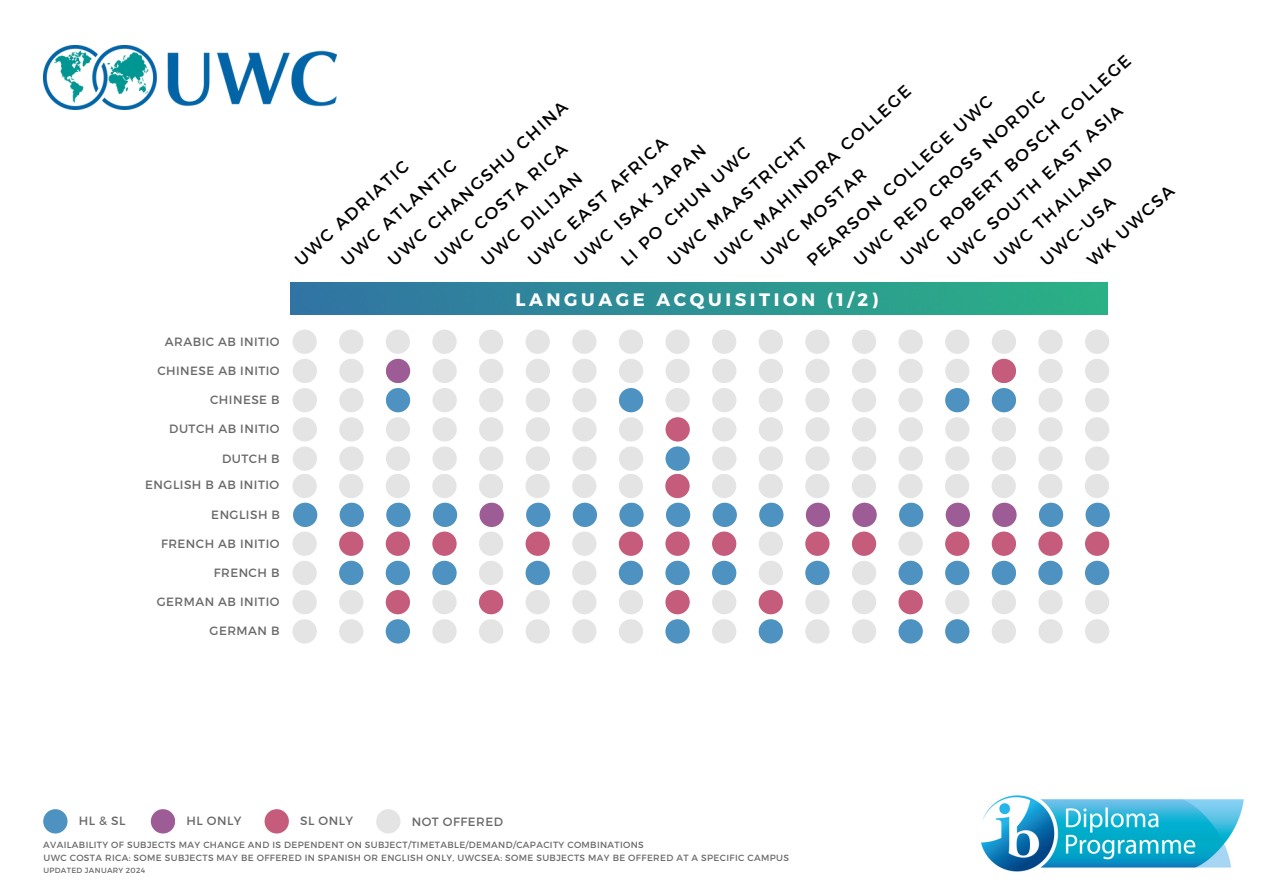
<style>
.page{position:relative;width:1263px;height:894px;background:#fff}
.page>*{position:absolute;margin:0;border:0;box-sizing:border-box;transform-origin:0 0}
.t1{font:700 18px "Montserrat";letter-spacing:.2em;color:#fff}
.t2{font:16.8px "Montserrat";color:#000}
.t3{font:12px "Montserrat";letter-spacing:.04em;color:#696969}
.t4{font:9px "Montserrat";letter-spacing:.04em;color:#696969}
.t5{font:7.5px "Montserrat";letter-spacing:.04em;color:#696969}
</style>
<div class="page">
<img style="left:981px;top:795px;width:263px;height:77px">
<img style="left:43px;top:46px;width:294px;height:64px">
<img style="left:290px;top:282px;width:817px;height:33px">
<svg style="left:43px;top:809px;width:25px;height:24px"></svg>
<svg style="left:151px;top:809px;width:24px;height:24px"></svg>
<svg style="left:265px;top:809px;width:24px;height:24px"></svg>
<svg style="left:376px;top:809px;width:24px;height:24px"></svg>
<svg style="left:292px;top:329px;width:25px;height:314px"></svg>
<svg style="left:339px;top:329px;width:25px;height:314px"></svg>
<svg style="left:386px;top:329px;width:25px;height:314px"></svg>
<svg style="left:432px;top:329px;width:25px;height:314px"></svg>
<svg style="left:479px;top:329px;width:25px;height:314px"></svg>
<svg style="left:525px;top:329px;width:25px;height:314px"></svg>
<svg style="left:572px;top:329px;width:25px;height:314px"></svg>
<svg style="left:619px;top:329px;width:25px;height:314px"></svg>
<svg style="left:665px;top:329px;width:25px;height:314px"></svg>
<svg style="left:712px;top:329px;width:25px;height:314px"></svg>
<svg style="left:758px;top:329px;width:25px;height:314px"></svg>
<svg style="left:805px;top:329px;width:25px;height:314px"></svg>
<svg style="left:852px;top:329px;width:25px;height:314px"></svg>
<svg style="left:898px;top:329px;width:25px;height:314px"></svg>
<svg style="left:945px;top:329px;width:25px;height:314px"></svg>
<svg style="left:992px;top:329px;width:25px;height:314px"></svg>
<svg style="left:1038px;top:329px;width:25px;height:314px"></svg>
<svg style="left:1085px;top:329px;width:25px;height:314px"></svg>
<h2 class="t2" style="left:895px;top:254px;width:306px;rotate:-42deg">UWC ROBERT BOSCH COLLEGE</h2>
<h2 class="t2" style="left:709px;top:254px;width:260px;rotate:-42deg">UWC MAHINDRA COLLEGE</h2>
<h2 class="t2" style="left:849px;top:254px;width:253px;rotate:-42deg">UWC RED CROSS NORDIC</h2>
<h2 class="t2" style="left:802px;top:254px;width:245px;rotate:-42deg">PEARSON COLLEGE UWC</h2>
<h2 class="t2" style="left:383px;top:254px;width:237px;rotate:-42deg">UWC CHANGSHU CHINA</h2>
<h2 class="t2" style="left:942px;top:254px;width:231px;rotate:-42deg">UWC SOUTH EAST ASIA</h2>
<h2 class="t2" style="left:523px;top:254px;width:183px;rotate:-42deg">UWC EAST AFRICA</h2>
<h2 class="t2" style="left:663px;top:254px;width:183px;rotate:-42deg">UWC MAASTRICHT</h2>
<h2 class="t2" style="left:430px;top:254px;width:174px;rotate:-42deg">UWC COSTA RICA</h2>
<h2 class="t2" style="left:569px;top:254px;width:172px;rotate:-42deg">UWC ISAK JAPAN</h2>
<h2 class="t2" style="left:616px;top:254px;width:169px;rotate:-42deg">LI PO CHUN UWC</h2>
<h2 class="t2" style="left:989px;top:254px;width:155px;rotate:-42deg">UWC THAILAND</h2>
<h2 class="t2" style="left:336px;top:254px;width:150px;rotate:-42deg">UWC ATLANTIC</h2>
<h2 class="t2" style="left:290px;top:254px;width:148px;rotate:-42deg">UWC ADRIATIC</h2>
<h2 class="t2" style="left:756px;top:254px;width:137px;rotate:-42deg">UWC MOSTAR</h2>
<h2 class="t2" style="left:476px;top:254px;width:131px;rotate:-42deg">UWC DILIJAN</h2>
<p class="t2" style="left:1082px;top:254px;width:112px;rotate:-42deg">WK UWCSA</p>
<p class="t2" style="left:1036px;top:254px;width:96px;rotate:-42deg">UWC-USA</p>
<h3 class="t3" style="left:165px;top:333px;width:116px">ARABIC AB INITIO</h3>
<h3 class="t3" style="left:157px;top:363px;width:124px">CHINESE AB INITIO</h3>
<h3 class="t3" style="left:210px;top:392px;width:71px">CHINESE B</h3>
<h3 class="t3" style="left:169px;top:421px;width:112px">DUTCH AB INITIO</h3>
<h3 class="t3" style="left:222px;top:450px;width:59px">DUTCH B</h3>
<p class="t3" style="left:145px;top:477px;width:136px">ENGLISH B AB INITIO</p>
<h3 class="t3" style="left:211px;top:506px;width:70px">ENGLISH B</h3>
<h3 class="t3" style="left:161px;top:535px;width:120px">FRENCH AB INITIO</h3>
<h3 class="t3" style="left:214px;top:564px;width:67px">FRENCH B</h3>
<h3 class="t3" style="left:157px;top:594px;width:124px">GERMAN AB INITIO</h3>
<h3 class="t3" style="left:210px;top:623px;width:71px">GERMAN B</h3>
<h1 class="t1" style="left:515px;top:288px;width:364px">LANGUAGE ACQUISITION (1/2)</h1>
<h3 class="t3" style="left:79px;top:812px;width:48px">HL &amp; SL</h3>
<h3 class="t3" style="left:186px;top:813px;width:57px">HL ONLY</h3>
<h3 class="t3" style="left:300px;top:813px;width:55px">SL ONLY</h3>
<h3 class="t3" style="left:412px;top:813px;width:93px">NOT OFFERED</h3>
<h3 class="t4" style="left:44px;top:852px;width:747px">UWC COSTA RICA: SOME SUBJECTS MAY BE OFFERED IN SPANISH OR ENGLISH ONLY, UWCSEA: SOME SUBJECTS MAY BE OFFERED AT A SPECIFIC CAMPUS</h3>
<h4 class="t4" style="left:43px;top:838px;width:602px">AVAILABILITY OF SUBJECTS MAY CHANGE AND IS DEPENDENT ON SUBJECT/TIMETABLE/DEMAND/CAPACITY COMBINATIONS</h4>
<h4 class="t5" style="left:43px;top:864px;width:103px">UPDATED JANUARY 2024</h4>
</div>
